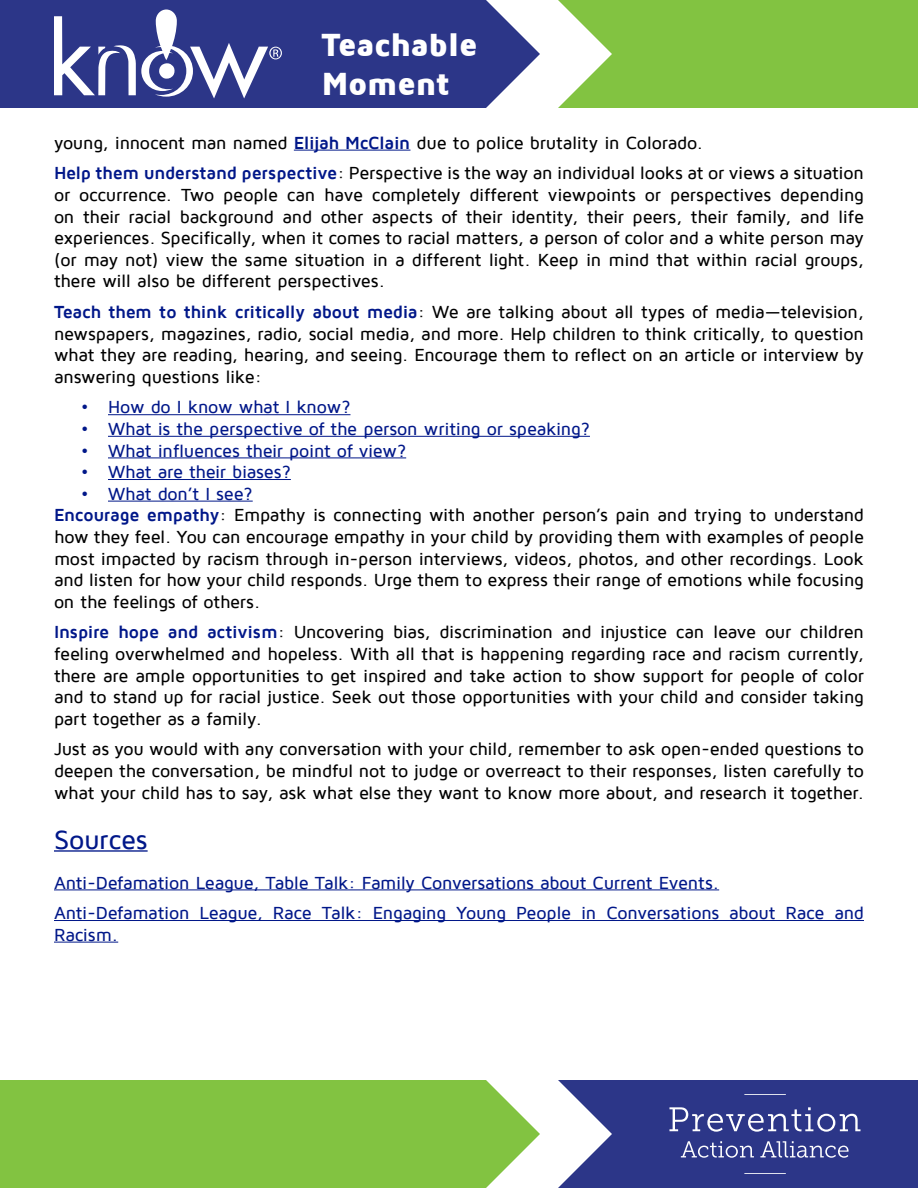
<style>
.page{position:relative;width:918px;height:1188px;background:#fff}
.page>*{position:absolute;margin:0;border:0;box-sizing:border-box;transform-origin:0 0}
.t1{font:900 33px/39.6px "Maven Pro";letter-spacing:-.015em;color:#fff}
.t2{font:500 27px "Maven Pro";letter-spacing:-.005em;color:#001789}
.t3{font:500 18px/21.6px "Maven Pro";letter-spacing:-.015em;color:#000;text-align:justify}
.t4{font:500 18px/30.6px "Maven Pro";letter-spacing:-.015em;color:#001789}
.s1{font-weight:700;color:#001789}
.s2{color:#001789}
</style>
<div class="page">
<div style="left:0;top:1080px;width:540px;height:108px;background:#82c341"></div>
<svg style="left:0;top:0;width:540px;height:108px;fill:#2c3688"></svg>
<svg style="left:558px;top:0;width:360px;height:108px"></svg>
<svg style="left:558px;top:1080px;width:360px;height:108px"></svg>
<hr style="left:744px;top:1094px;width:42px;height:1px;background:#fff">
<hr style="left:744px;top:1173px;width:42px;height:1px;background:#fff">
<svg style="left:54px;top:10px;width:228px;height:88px"></svg>
<hr style="left:294px;top:150px;width:116px;height:1px;background:#001789">
<hr style="left:108px;top:414px;width:242px;height:1px;background:#001789">
<hr style="left:108px;top:436px;width:482px;height:1px;background:#001789">
<hr style="left:108px;top:457px;width:298px;height:1px;background:#001789">
<hr style="left:108px;top:479px;width:183px;height:1px;background:#001789">
<hr style="left:108px;top:501px;width:145px;height:1px;background:#001789">
<hr style="left:54px;top:850px;width:94px;height:2px;background:#001789">
<hr style="left:54px;top:889px;width:665px;height:1px;background:#001789">
<hr style="left:54px;top:920px;width:810px;height:1px;background:#001789">
<hr style="left:54px;top:942px;width:64px;height:1px;background:#001789">
<h1 class="t1" style="left:321px;top:25px;width:158px">Teachable<br>Moment</h1>
<p class="t3" style="left:54px;top:128px;width:812px;line-height:30.6px">young, innocent man named <span class="s1">Elijah McClain</span> due to police brutality in Colorado.<br><span class="s1">Help them understand perspective</span>: Perspective is the way an individual looks at or views a situation</p>
<p class="t3" style="left:54px;top:184px;width:812px">or occurrence. Two people can have completely different viewpoints or perspectives depending on their racial background and other aspects of their identity, their peers, their family, and life experiences. Specifically, when it comes to racial matters, a person of color and a white person may (or may not) view the same situation in a different light. Keep in mind that within racial groups, there will also be different perspectives.</p>
<p class="t3" style="left:54px;top:301px;width:812px"><span class="s1">Teach them to think critically about media</span>: We are talking about all types of media—television, newspapers, magazines, radio, social media, and more. Help children to think critically, to question what they are reading, hearing, and seeing. Encourage them to reflect on an article or interview by answering questions like:</p>
<p class="t4" style="left:81px;top:392px;width:271px">• How do I know what I know?</p>
<p class="t4" style="left:81px;top:414px;width:510px">• What is the perspective of the person writing or speaking?</p>
<p class="t4" style="left:81px;top:435px;width:327px">• What influences their point of view?</p>
<p class="t4" style="left:81px;top:457px;width:211px">• What are their biases?</p>
<p class="t3" style="left:54px;top:483px;width:812px;text-align:left;text-indent:27px"><span class="s2">• What don’t I see?<br></span><span class="s1">Encourage empathy</span>: Empathy is connecting with another person’s pain and trying to understand how they feel. You can encourage empathy in your child by providing them with examples of people most impacted by racism through in-person interviews, videos, photos, and other recordings. Look and listen for how your child responds. Urge them to express their range of emotions while focusing on the feelings of others.</p>
<p class="t3" style="left:54px;top:622px;width:812px"><span class="s1">Inspire hope and activism</span>: Uncovering bias, discrimination and injustice can leave our children feeling overwhelmed and hopeless. With all that is happening regarding race and racism currently, there are ample opportunities to get inspired and take action to show support for people of color and to stand up for racial justice. Seek out those opportunities with your child and consider taking part together as a family.</p>
<p class="t3" style="left:54px;top:739px;width:812px">Just as you would with any conversation with your child, remember to ask open-ended questions to deepen the conversation, be mindful not to judge or overreact to their responses, listen carefully to what your child has to say, ask what else they want to know more about, and research it together.</p>
<h2 class="t2" style="left:54px;top:826px;width:95px">Sources</h2>
<p class="t4" style="left:54px;top:867px;width:812px">Anti-Defamation League, Table Talk: Family Conversations about Current Events.<br>Anti-Defamation League, Race Talk: Engaging Young People in Conversations about Race and</p>
<p class="t4" style="left:54px;top:920px;width:66px">Racism.</p>
</div>
